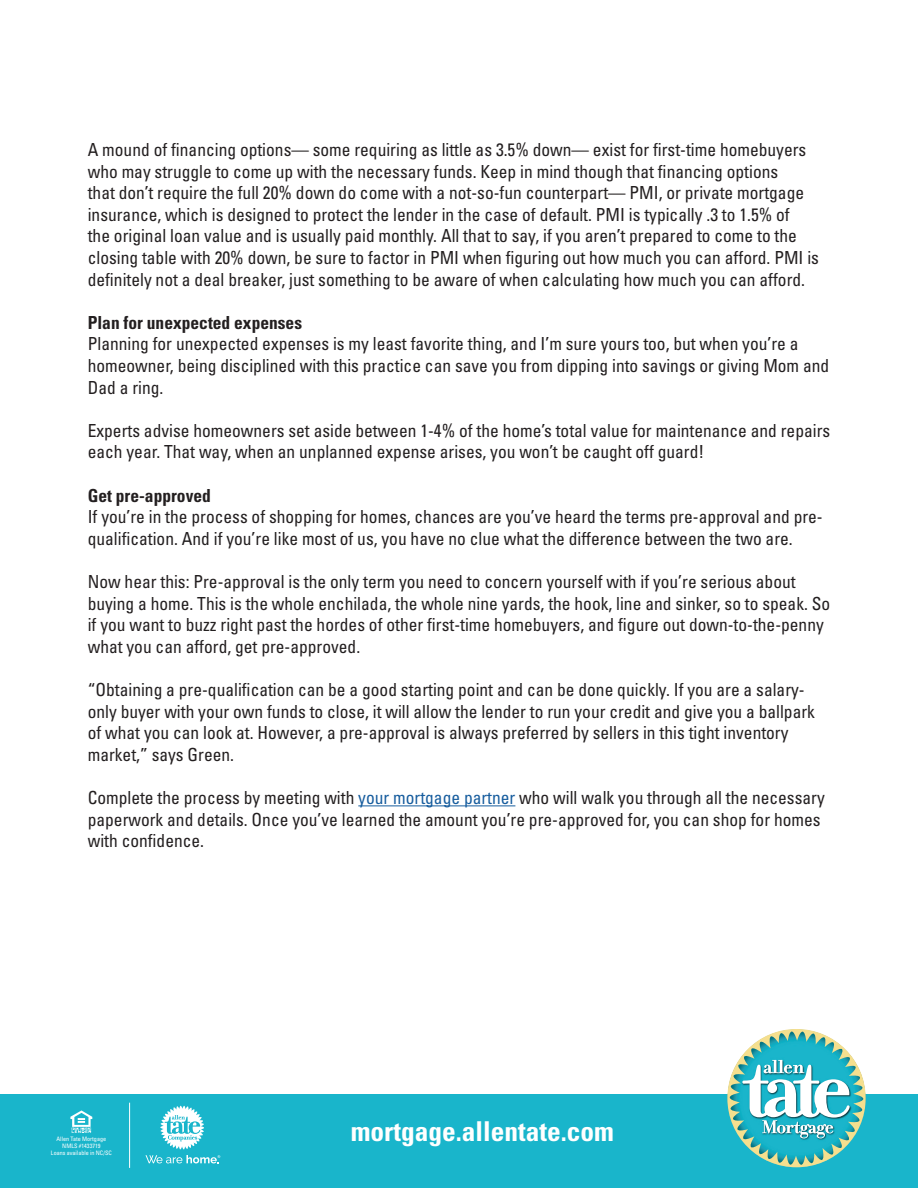
<style>
.page{position:relative;width:918px;height:1188px;background:#fff}
.page>*{position:absolute;margin:0;border:0;box-sizing:border-box;transform-origin:0 0}
.t1{font:700 condensed 27.3px "Univers LT";color:#fff}
.t2{font:condensed 18px/21.6px "Univers LT";color:#231f20}
.t3{font:700 condensed 18px "Univers LT";color:#231f20}
.t4{font:condensed 6.15px/7.1px "Univers LT";color:#fff;text-align:center}
.s1{color:#175d9e}
</style>
<div class="page">
<div style="left:0;top:1094px;width:918px;height:94px;background:#19b5cb"></div>
<svg style="left:70px;top:1110px;width:22px;height:23px"></svg>
<hr style="left:129px;top:1103px;width:1px;height:65px;background:#fff">
<svg style="left:160px;top:1106px;width:44px;height:43px"></svg>
<svg style="left:146px;top:1155px;width:74px;height:8px"></svg>
<hr style="left:358px;top:805px;width:157px;height:1px;background:#175d9e">
<svg style="left:727px;top:1029px;width:139px;height:138px"></svg>
<p class="t2" style="left:88px;top:139px;width:733px">A mound of financing options— some requiring as little as 3.5% down— exist for first-time homebuyers who may struggle to come up with the necessary funds. Keep in mind though that financing options<br>that don’t require the full 20% down do come with a not-so-fun counterpart— PMI, or private mortgage insurance, which is designed to protect the lender in the case of default. PMI is typically .3 to 1.5% of<br>the original loan value and is usually paid monthly. All that to say, if you aren’t prepared to come to the closing table with 20% down, be sure to factor in PMI when figuring out how much you can afford. PMI is definitely not a deal breaker, just something to be aware of when calculating how much you can afford.</p>
<p class="t3" style="left:88px;top:311px;width:216px">Plan for unexpected expenses</p>
<p class="t2" style="left:88px;top:333px;width:743px">Planning for unexpected expenses is my least favorite thing, and I’m sure yours too, but when you’re a homeowner, being disciplined with this practice can save you from dipping into savings or giving Mom and<br>Dad a ring.</p>
<p class="t2" style="left:88px;top:419px;width:744px">Experts advise homeowners set aside between 1-4% of the home’s total value for maintenance and repairs each year. That way, when an unplanned expense arises, you won’t be caught off guard!</p>
<p class="t3" style="left:88px;top:484px;width:125px">Get pre-approved</p>
<p class="t2" style="left:88px;top:506px;width:737px">If you’re in the process of shopping for homes, chances are you’ve heard the terms pre-approval and pre&shy;qualification. And if you’re like most of us, you have no clue what the difference between the two are.</p>
<p class="t2" style="left:88px;top:571px;width:744px">Now hear this: Pre-approval is the only term you need to concern yourself with if you’re serious about buying a home. This is the whole enchilada, the whole nine yards, the hook, line and sinker, so to speak. So if you want to buzz right past the hordes of other first-time homebuyers, and figure out down-to-the-penny what you can afford, get pre-approved.</p>
<p class="t2" style="left:88px;top:679px;width:729px">“Obtaining a pre-qualification can be a good starting point and can be done quickly. If you are a salary&shy;only buyer with your own funds to close, it will allow the lender to run your credit and give you a ballpark of what you can look at. However, a pre-approval is always preferred by sellers in this tight inventory market,” says Green.</p>
<p class="t2" style="left:88px;top:787px;width:739px">Complete the process by meeting with <span class="s1">your mortgage partner</span> who will walk you through all the necessary paperwork and details. Once you’ve learned the amount you’re pre-approved for, you can shop for homes with confidence.</p>
<p class="t4" style="left:51px;top:1135px;width:62px">Allen Tate Mortgage<br>NMLS #1433719<br>Loans available in NC/SC</p>
<h1 class="t1" style="left:351px;top:1114px;width:265px">mortgage.allentate.com</h1>
</div>
